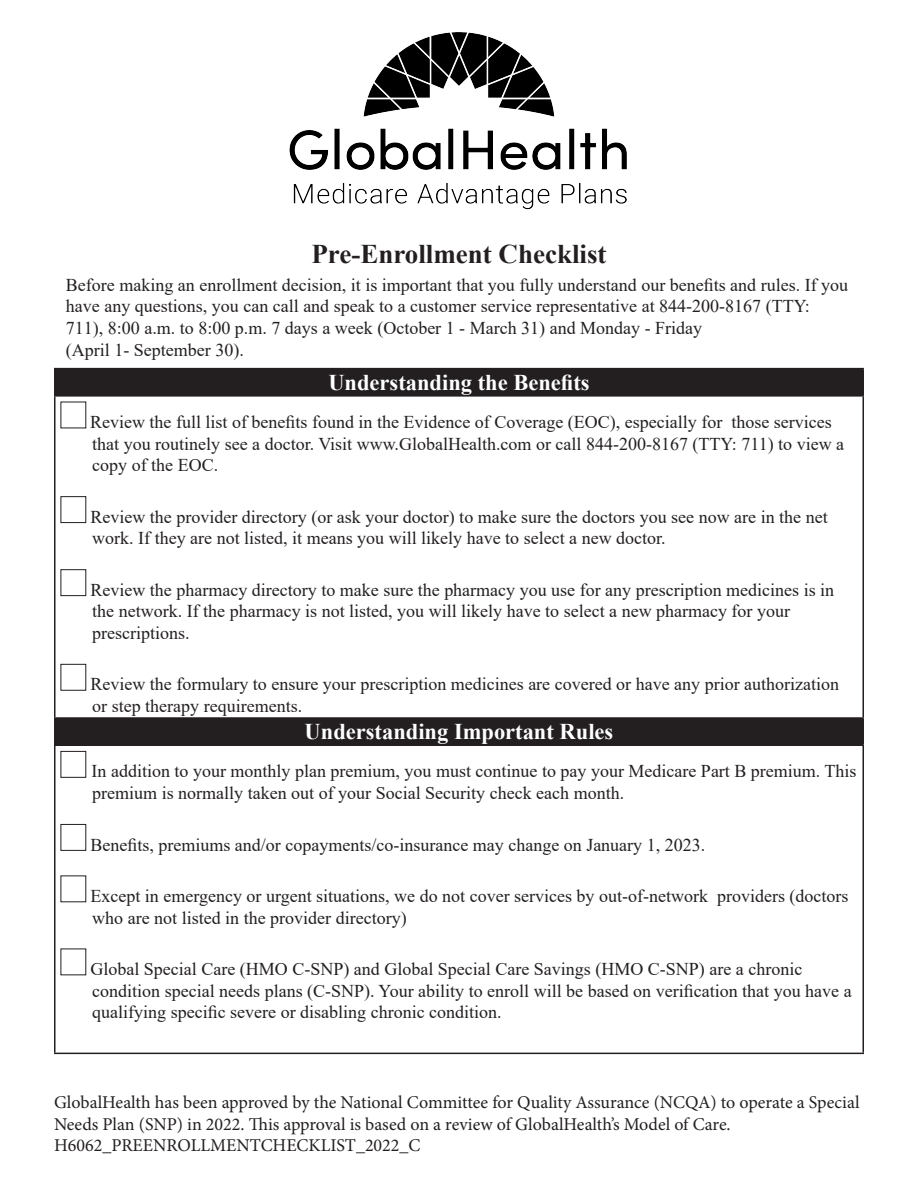
<style>
.page{position:relative;width:918px;height:1188px;background:#fff}
.page>*{position:absolute;margin:0;border:0;box-sizing:border-box;transform-origin:0 0}
.t1{font:700 27px "Times New Roman";color:#231f20}
.t2{font:700 22.5px "Times New Roman";color:#fff}
.t3{font:18px/21.6px "Times New Roman";color:#231f20}
.t4{font:18px/21.6px "Minion Pro";color:#231f20}
</style>
<div class="page">
<img style="left:289px;top:32px;width:338px;height:178px">
<div style="left:55px;top:369px;width:808px;height:27px;background:#231f20"></div>
<div style="left:55px;top:718px;width:808px;height:27px;background:#231f20"></div>
<hr style="left:54px;top:368px;width:810px;height:1px;background:#231f20">
<hr style="left:54px;top:369px;width:2px;height:26px;background:#231f20">
<hr style="left:862px;top:369px;width:2px;height:26px;background:#231f20">
<hr style="left:54px;top:395px;width:810px;height:2px;background:#231f20">
<hr style="left:54px;top:397px;width:2px;height:320px;background:#231f20">
<hr style="left:862px;top:397px;width:2px;height:320px;background:#231f20">
<hr style="left:54px;top:717px;width:810px;height:2px;background:#231f20">
<hr style="left:54px;top:719px;width:2px;height:26px;background:#231f20">
<hr style="left:862px;top:719px;width:2px;height:26px;background:#231f20">
<hr style="left:54px;top:745px;width:810px;height:1px;background:#231f20">
<hr style="left:54px;top:746px;width:2px;height:307px;background:#231f20">
<hr style="left:862px;top:746px;width:2px;height:307px;background:#231f20">
<hr style="left:54px;top:1053px;width:810px;height:1px;background:#231f20">
<div style="left:61px;top:496px;width:25px;height:27px;border:1px solid #231f20"></div>
<div style="left:61px;top:824px;width:25px;height:27px;border:1px solid #231f20"></div>
<p class="t1" style="left:311px;top:235px;width:297px">Pre-Enrollment Checklist</p>
<p class="t3" style="left:66px;top:273px;width:784px">Before making an enrollment decision, it is important that you fully understand our benefits and rules. If you have any questions, you can call and speak to a customer service representative at 844-200-8167 (TTY:<br>711), 8:00 a.m. to 8:00 p.m. 7 days a week (October 1 - March 31) and Monday - Friday<br>(April 1- September 30).</p>
<p class="t2" style="left:328px;top:366px;width:263px">Understanding the Benefits</p>
<p class="t3" style="left:90px;top:411px;width:743px">Review the full list of benefits found in the Evidence of Coverage (EOC), especially for those services</p>
<p class="t3" style="left:92px;top:432px;width:753px">that you routinely see a doctor. Visit www.GlobalHealth.com or call 844-200-8167 (TTY: 711) to view a</p>
<p class="t3" style="left:92px;top:454px;width:127px">copy of the EOC.</p>
<p class="t3" style="left:90px;top:505px;width:739px">Review the provider directory (or ask your doctor) to make sure the doctors you see now are in the net</p>
<p class="t3" style="left:92px;top:527px;width:575px">work. If they are not listed, it means you will likely have to select a new doctor.</p>
<p class="t3" style="left:90px;top:578px;width:745px">Review the pharmacy directory to make sure the pharmacy you use for any prescription medicines is in</p>
<p class="t3" style="left:92px;top:600px;width:699px">the network. If the pharmacy is not listed, you will likely have to select a new pharmacy for your</p>
<p class="t3" style="left:92px;top:622px;width:99px">prescriptions.</p>
<p class="t3" style="left:90px;top:673px;width:750px">Review the formulary to ensure your prescription medicines are covered or have any prior authorization</p>
<p class="t3" style="left:92px;top:695px;width:211px">or step therapy requirements.</p>
<p class="t2" style="left:305px;top:715px;width:310px">Understanding Important Rules</p>
<p class="t3" style="left:92px;top:760px;width:767px">In addition to your monthly plan premium, you must continue to pay your Medicare Part B premium. This</p>
<p class="t3" style="left:92px;top:782px;width:533px">premium is normally taken out of your Social Security check each month.</p>
<p class="t3" style="left:90px;top:833px;width:616px">Benefits, premiums and/or copayments/co-insurance may change on January 1, 2023.</p>
<p class="t3" style="left:90px;top:885px;width:760px">Except in emergency or urgent situations, we do not cover services by out-of-network providers (doctors</p>
<p class="t3" style="left:92px;top:906px;width:316px">who are not listed in the provider directory)</p>
<p class="t3" style="left:90px;top:958px;width:713px">Global Special Care (HMO C-SNP) and Global Special Care Savings (HMO C-SNP) are a chronic</p>
<p class="t3" style="left:92px;top:979px;width:761px">condition special needs plans (C-SNP). Your ability to enroll will be based on verification that you have a</p>
<p class="t3" style="left:92px;top:1001px;width:411px">qualifying specific severe or disabling chronic condition.</p>
<p class="t4" style="left:54px;top:1092px;width:807px">GlobalHealth has been approved by the National Committee for Quality Assurance (NCQA) to operate a Special<br>Needs Plan (SNP) in 2022. This approval is based on a review of GlobalHealth’s Model of Care.</p>
<p class="t4" style="left:54px;top:1135px;width:368px">H6062_PREENROLLMENTCHECKLIST_2022_C</p>
</div>
